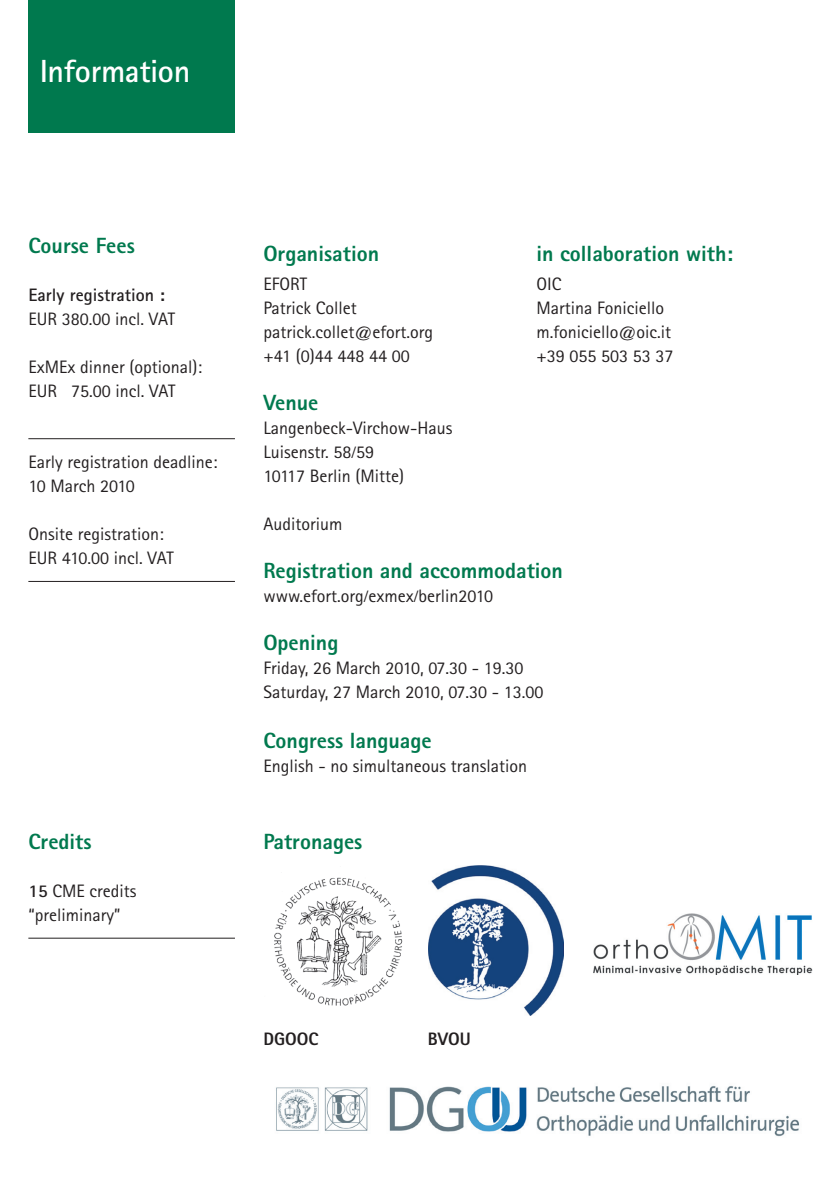
<style>
.page{position:relative;width:840px;height:1191px;background:#fff}
.page>*{position:absolute;margin:0;border:0;box-sizing:border-box;transform-origin:0 0}
.t1{font:700 32px "Rotis Sans Serif Std";letter-spacing:-.01em;color:#fff}
.t2{font:800 22px "Rotis Sans Serif Std";color:#00794e}
.t3{font:18px/24px "Rotis Sans Serif Std";color:#231f20}
.t4{font:700 18px "Rotis Sans Serif Std";color:#231f20}
.t5{font:800 18px "Rotis Sans Serif Std";color:#231f20}
.s1{font-weight:700}
</style>
<div class="page">
<div style="left:28px;top:0;width:207px;height:133px;background:#00794e"></div>
<hr style="left:28px;top:438px;width:207px;height:1px;background:#231f20">
<hr style="left:28px;top:581px;width:207px;height:1px;background:#231f20">
<img style="left:428px;top:865px;width:135px;height:150px">
<hr style="left:28px;top:937px;width:207px;height:1px;background:#231f20">
<img style="left:274px;top:877px;width:129px;height:129px">
<img style="left:276px;top:1086px;width:523px;height:51px">
<img style="left:593px;top:913px;width:219px;height:61px">
<h1 class="t1" style="left:40px;top:51px;width:152px">Information</h1>
<p class="t2" style="left:28px;top:232px;width:108px">Course Fees</p>
<p class="t4" style="left:28px;top:284px;width:138px">Early registration :</p>
<p class="t3" style="left:28px;top:307px;width:148px">EUR 380.00 incl. VAT</p>
<p class="t3" style="left:28px;top:355px;width:175px">ExMEx dinner (optional):<br>EUR 75.00 incl. VAT</p>
<p class="t3" style="left:28px;top:450px;width:190px">Early registration deadline:<br>10 March 2010</p>
<p class="t3" style="left:28px;top:522px;width:147px">Onsite registration:<br>EUR 410.00 incl. VAT</p>
<p class="t2" style="left:28px;top:827px;width:65px">Credits</p>
<p class="t3" style="left:28px;top:879px;width:109px"><span class="s1">15</span> CME credits “preliminary”</p>
<p class="t2" style="left:263px;top:240px;width:117px">Organisation</p>
<p class="t2" style="left:536px;top:240px;width:198px">in collaboration with:</p>
<p class="t3" style="left:263px;top:272px;width:171px">EFORT<br>Patrick Collet patrick.collet@efort.org +41 (0)44 448 44 00</p>
<p class="t3" style="left:536px;top:272px;width:138px">OIC<br>Martina Foniciello m.foniciello@oic.it +39 055 503 53 37</p>
<p class="t2" style="left:263px;top:388px;width:57px">Venue</p>
<p class="t3" style="left:263px;top:416px;width:190px">Langenbeck-Virchow-Haus<br>Luisenstr. 58/59<br>10117 Berlin (Mitte)</p>
<p class="t3" style="left:263px;top:512px;width:81px">Auditorium</p>
<p class="t2" style="left:263px;top:556px;width:301px">Registration and accommodation</p>
<p class="t3" style="left:263px;top:584px;width:231px">www.efort.org/exmex/berlin2010</p>
<p class="t2" style="left:263px;top:628px;width:76px">Opening</p>
<p class="t3" style="left:263px;top:656px;width:281px">Friday, 26 March 2010, 07.30 - 19.30<br>Saturday, 27 March 2010, 07.30 - 13.00</p>
<p class="t2" style="left:263px;top:727px;width:170px">Congress language</p>
<p class="t3" style="left:263px;top:754px;width:265px">English - no simultaneous translation</p>
<p class="t2" style="left:263px;top:827px;width:100px">Patronages</p>
<p class="t5" style="left:263px;top:1027px;width:57px">DGOOC</p>
<p class="t5" style="left:427px;top:1027px;width:45px">BVOU</p>
</div>
